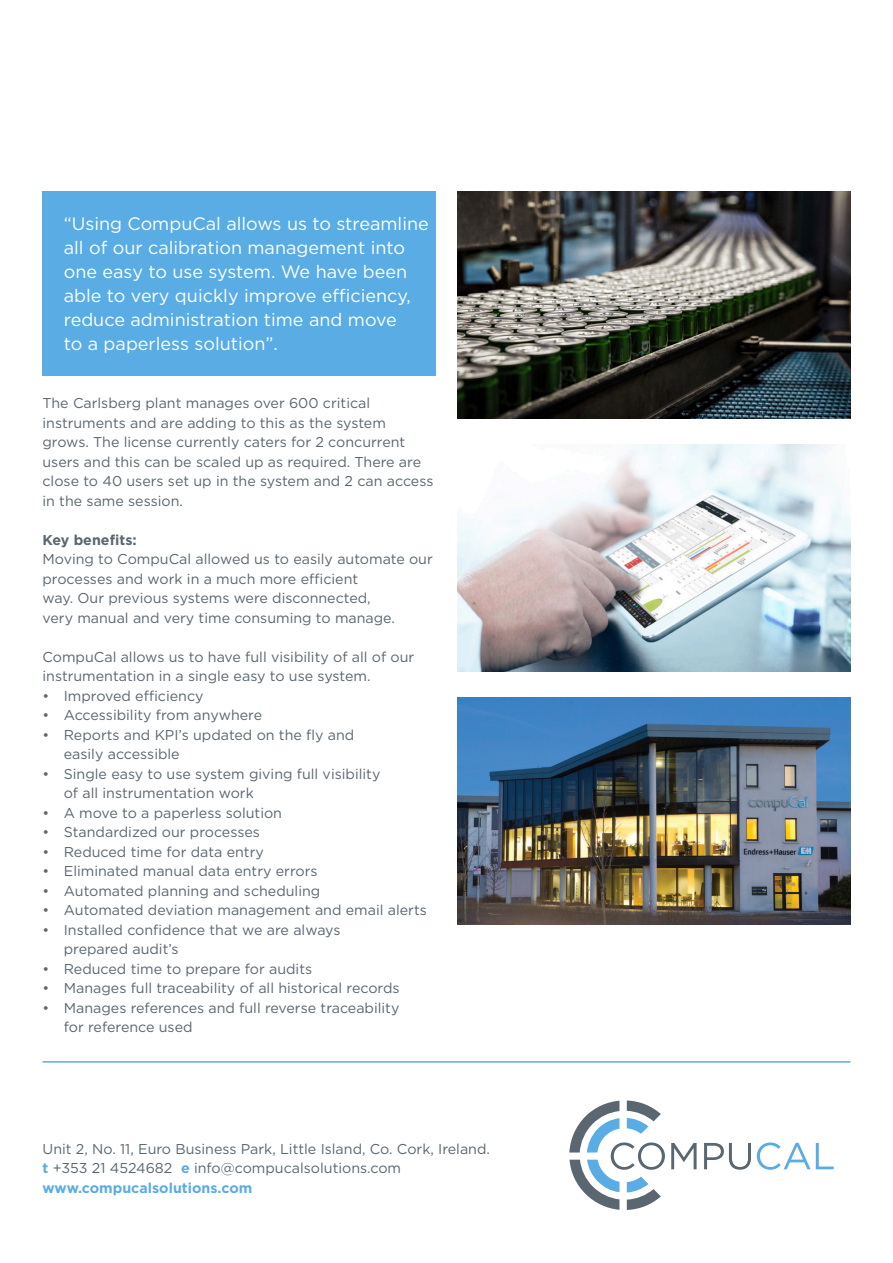
<style>
.page{position:relative;width:893px;height:1263px;background:#fff}
.page>*{position:absolute;margin:0;border:0;box-sizing:border-box;transform-origin:0 0}
.t1{font:18px/24px "Gotham";color:#fff}
.t2{font:14.25px/19.5px "Gotham";color:#5a6670}
.t3{font:700 14.25px "Gotham";color:#5aace5}
.t4{font:700 14.25px "Gotham";color:#5a6670}
.s1{font-weight:700;color:#5aace5}
</style>
<div class="page">
<div style="left:43px;top:191px;width:393px;height:185px;background:#5aace5"></div>
<hr style="left:43px;top:1061px;width:807px;height:1px;background:#5aace5">
<svg style="left:569px;top:1100px;width:96px;height:110px"></svg>
<svg style="left:671px;top:1143px;width:26px;height:26px"></svg>
<svg style="left:704px;top:1143px;width:47px;height:27px"></svg>
<svg style="left:757px;top:1142px;width:77px;height:28px"></svg>
<img style="left:457px;top:444px;width:393px;height:228px">
<img style="left:457px;top:191px;width:393px;height:228px">
<img style="left:457px;top:697px;width:393px;height:228px">
<p class="t1" style="left:64px;top:211px;width:367px">“Using CompuCal allows us to streamline all of our calibration management into one easy to use system. We have been</p>
<p class="t1" style="left:64px;top:283px;width:349px">able to very quickly improve efficiency, reduce administration time and move</p>
<p class="t1" style="left:64px;top:331px;width:216px">to a paperless solution”.</p>
<p class="t2" style="left:43px;top:393px;width:329px">The Carlsberg plant manages over 600 critical</p>
<p class="t2" style="left:43px;top:413px;width:364px">instruments and are adding to this as the system grows. The license currently caters for 2 concurrent</p>
<p class="t2" style="left:43px;top:452px;width:392px">users and this can be scaled up as required. There are close to 40 users set up in the system and 2 can access in the same session.</p>
<p class="t4" style="left:43px;top:531px;width:96px">Key benefits:</p>
<p class="t2" style="left:43px;top:549px;width:392px">Moving to CompuCal allowed us to easily automate our processes and work in a much more efficient</p>
<p class="t2" style="left:43px;top:588px;width:330px">way. Our previous systems were disconnected,</p>
<p class="t2" style="left:43px;top:608px;width:354px">very manual and very time consuming to manage.</p>
<p class="t2" style="left:43px;top:647px;width:373px">CompuCal allows us to have full visibility of all of our instrumentation in a single easy to use system.</p>
<p class="t2" style="left:43px;top:686px;width:163px">• Improved efficiency</p>
<p class="t2" style="left:43px;top:705px;width:221px">• Accessibility from anywhere</p>
<p class="t2" style="left:43px;top:725px;width:313px">• Reports and KPI’s updated on the fly and</p>
<p class="t2" style="left:64px;top:744px;width:117px">easily accessible</p>
<p class="t2" style="left:43px;top:764px;width:339px">• Single easy to use system giving full visibility</p>
<p class="t2" style="left:64px;top:783px;width:191px">of all instrumentation work</p>
<p class="t2" style="left:43px;top:803px;width:241px">• A move to a paperless solution</p>
<p class="t2" style="left:43px;top:822px;width:219px">• Standardized our processes</p>
<p class="t2" style="left:43px;top:842px;width:223px">• Reduced time for data entry</p>
<p class="t2" style="left:43px;top:861px;width:277px">• Eliminated manual data entry errors</p>
<p class="t2" style="left:43px;top:881px;width:279px">• Automated planning and scheduling</p>
<p class="t2" style="left:43px;top:900px;width:386px">• Automated deviation management and email alerts</p>
<p class="t2" style="left:43px;top:920px;width:299px">• Installed confidence that we are always</p>
<p class="t2" style="left:64px;top:939px;width:116px">prepared audit’s</p>
<p class="t2" style="left:43px;top:959px;width:271px">• Reduced time to prepare for audits</p>
<p class="t2" style="left:43px;top:978px;width:359px">• Manages full traceability of all historical records</p>
<p class="t2" style="left:43px;top:998px;width:358px">• Manages references and full reverse traceability</p>
<p class="t2" style="left:64px;top:1017px;width:130px">for reference used</p>
<p class="t2" style="left:43px;top:1138px;width:449px">Unit 2, No. 11, Euro Business Park, Little Island, Co. Cork, Ireland.</p>
<p class="t2" style="left:43px;top:1158px;width:360px"><span class="s1">t</span> +353 21 4524682 <span class="s1">e</span> info@compucalsolutions.com</p>
<p class="t3" style="left:43px;top:1179px;width:211px">www.compucalsolutions.com</p>
</div>
